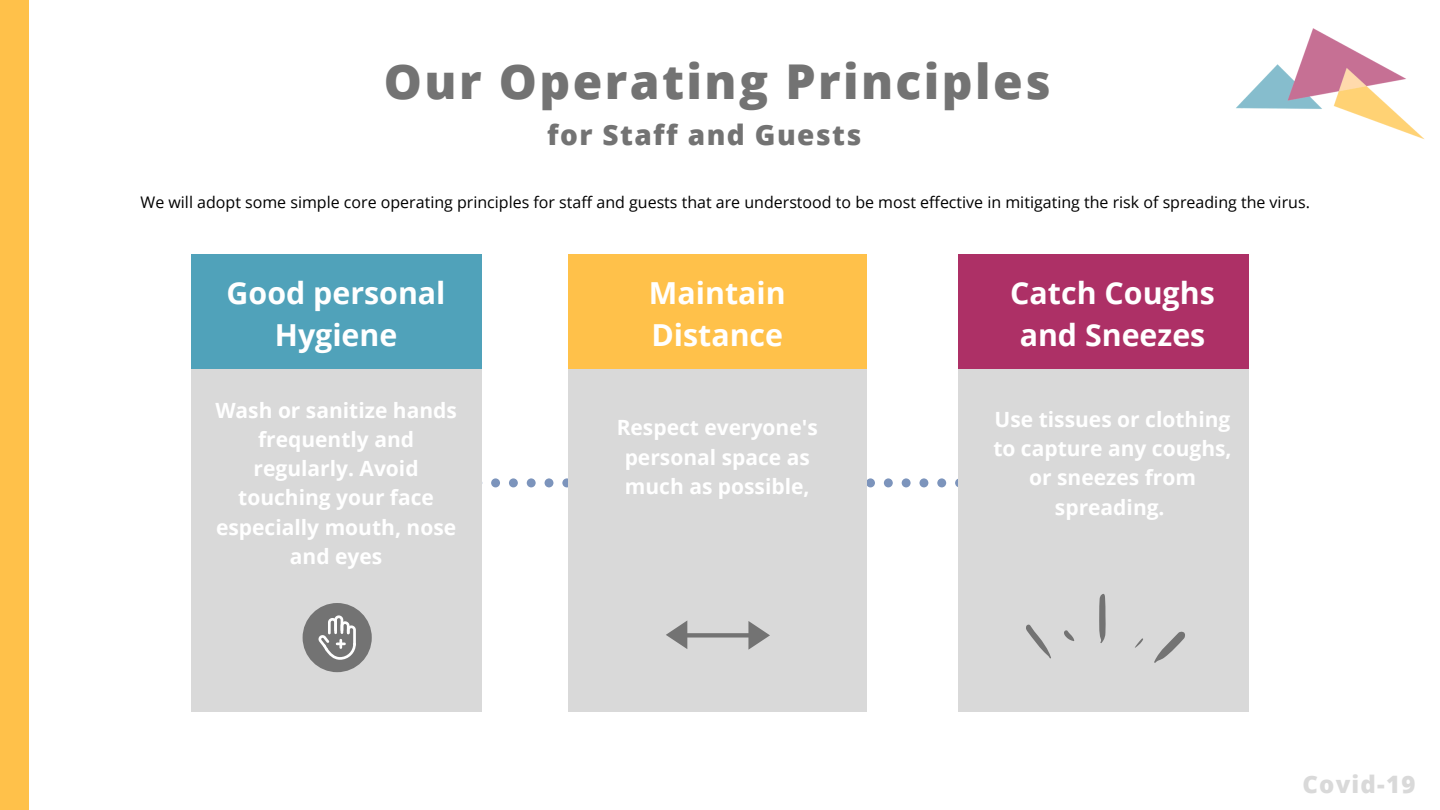
<style>
.page{position:relative;width:1440px;height:810px;background:#fff}
.page>*{position:absolute;margin:0;border:0;box-sizing:border-box;transform-origin:0 0}
.t1{font:800 48px "Open Sans";letter-spacing:.05em;color:#737373}
.t2{font:700 30.3px/42.5px "Open Sans";color:#fff;text-align:center}
.t3{font:800 28px "Open Sans";letter-spacing:.05em;color:#737373}
.t4{font:800 24px "Open Sans";letter-spacing:.05em;color:#d9d9d9}
.t5{font:700 21px/29.3px "Open Sans";color:#fff;text-align:center}
.t6{font:16px "Open Sans";color:#000}
</style>
<div class="page">
<svg style="left:481px;top:478px;width:88px;height:9px"></svg>
<svg style="left:867px;top:478px;width:91px;height:9px"></svg>
<div style="left:191px;top:255px;width:290px;height:457px;background:#d9d9d9"></div>
<div style="left:191px;top:255px;width:290px;height:114px;background:#50a2ba"></div>
<div style="left:569px;top:255px;width:298px;height:457px;background:#d9d9d9"></div>
<div style="left:569px;top:255px;width:298px;height:114px;background:#ffc14a"></div>
<div style="left:958px;top:255px;width:291px;height:457px;background:#d9d9d9"></div>
<div style="left:958px;top:255px;width:291px;height:114px;background:#ad3066"></div>
<img style="left:1236px;top:28px;width:189px;height:112px">
<div style="left:303px;top:603px;width:69px;height:69px;background:#737373;border-radius:50%"></div>
<svg style="left:318px;top:615px;width:38px;height:45px"></svg>
<svg style="left:666px;top:620px;width:104px;height:30px"></svg>
<svg style="left:1154px;top:631px;width:31px;height:32px"></svg>
<svg style="left:1099px;top:594px;width:7px;height:49px"></svg>
<svg style="left:1026px;top:624px;width:25px;height:35px"></svg>
<svg style="left:1064px;top:630px;width:11px;height:11px"></svg>
<svg style="left:1135px;top:638px;width:8px;height:10px"></svg>
<div style="left:0;top:0;width:29px;height:810px;background:#ffc14a"></div>
<p class="t1" style="left:384px;top:48px;width:668px">Our Operating Principles</p>
<p class="t3" style="left:547px;top:115px;width:316px">for Staff and Guests</p>
<p class="t6" style="left:141px;top:191px;width:1171px">We will adopt some simple core operating principles for staff and guests that are understood to be most effective in mitigating the risk of spreading the virus.</p>
<p class="t2" style="left:227px;top:271px;width:220px">Good personal<br>Hygiene</p>
<p class="t2" style="left:649px;top:271px;width:138px;text-align:left">Maintain<br>Distance</p>
<p class="t2" style="left:1010px;top:271px;width:206px">Catch Coughs and Sneezes</p>
<p class="t5" style="left:215px;top:395px;width:243px">Wash or sanitize hands frequently and regularly. Avoid touching your face especially mouth, nose and eyes</p>
<p class="t5" style="left:617px;top:413px;width:203px">Respect everyone's personal space as much as possible,</p>
<p class="t5" style="left:993px;top:404px;width:240px">Use tissues or clothing to capture any coughs, or sneezes from spreading.</p>
<p class="t4" style="left:1303px;top:768px;width:114px">Covid-19</p>
</div>
